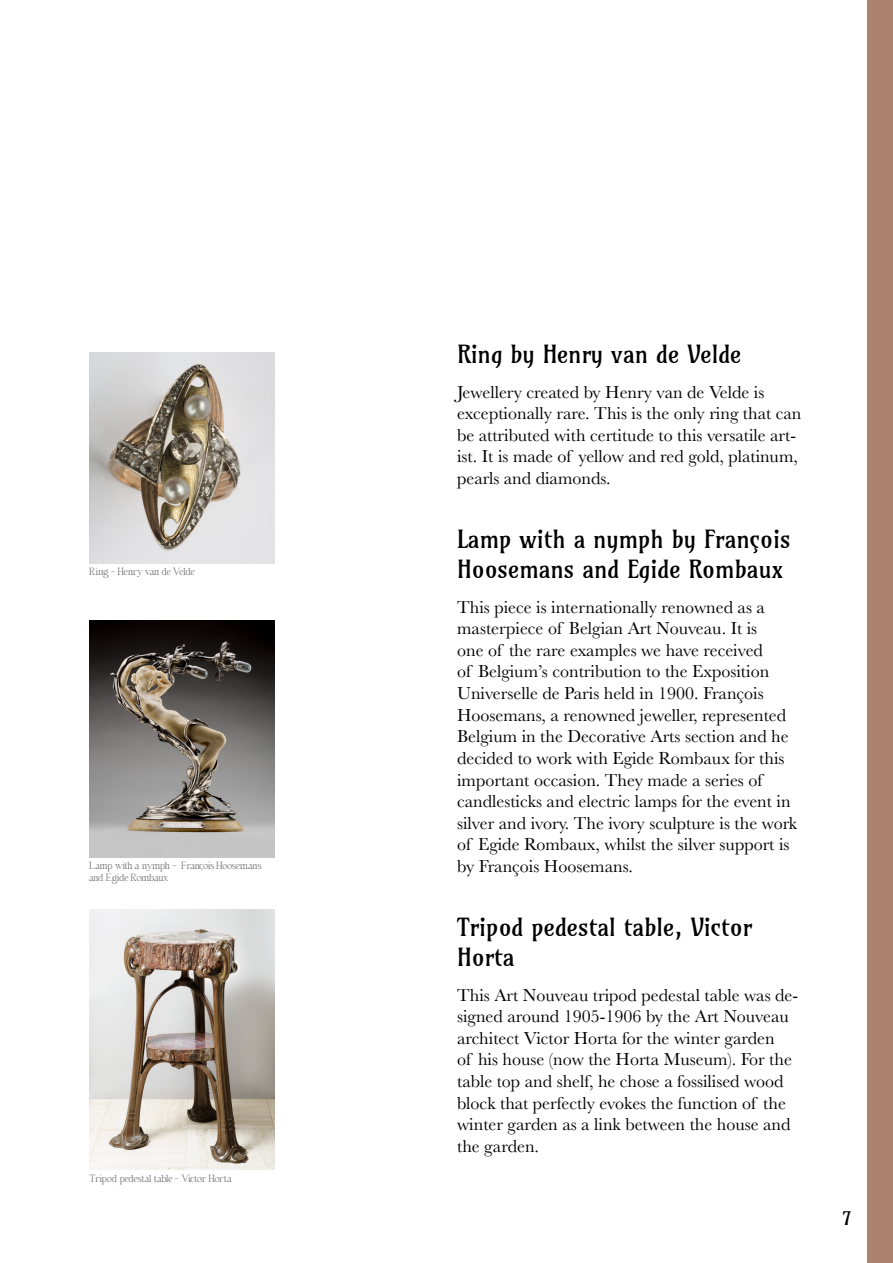
<style>
.page{position:relative;width:893px;height:1263px;background:#fff}
.page>*{position:absolute;margin:0;border:0;box-sizing:border-box;transform-origin:0 0}
.t1{font:24px/30px "Amarante";color:#000}
.t2{font:18px/21.6px "Baskerville";color:#000}
.t3{font:18px "Amarante";color:#000}
.t4{font:9.75px/11.7px "Billiers";letter-spacing:-.03em;color:#6d6e71}
</style>
<div class="page">
<div style="left:867px;top:0;width:26px;height:1263px;background:#ac836f"></div>
<img style="left:89px;top:353px;width:185px;height:210px">
<img style="left:89px;top:621px;width:185px;height:237px">
<img style="left:89px;top:909px;width:185px;height:260px">
<p class="t4" style="left:89px;top:566px;width:107px">Ring – Henry van de Velde</p>
<p class="t4" style="left:89px;top:860px;width:174px">Lamp with a nymph – François Hoosemans and Egide Rombaux</p>
<p class="t4" style="left:89px;top:1172px;width:144px">Tripod pedestal table – Victor Horta</p>
<h1 class="t1" style="left:457px;top:339px;width:286px">Ring by Henry van de Velde</h1>
<p class="t2" style="left:457px;top:381px;width:346px">Jewellery created by Henry van de Velde is exceptionally rare. This is the only ring that can be attributed with certitude to this versatile art&shy;ist. It is made of yellow and red gold, platinum, pearls and diamonds.</p>
<h1 class="t1" style="left:457px;top:525px;width:335px">Lamp with a nymph by François<br>Hoosemans and Egide Rombaux</h1>
<p class="t2" style="left:457px;top:596px;width:342px">This piece is internationally renowned as a masterpiece of Belgian Art Nouveau. It is<br>one of the rare examples we have received<br>of Belgium’s contribution to the Exposition Universelle de Paris held in 1900. François Hoosemans, a renowned jeweller, represented Belgium in the Decorative Arts section and he decided to work with Egide Rombaux for this important occasion. They made a series of candlesticks and electric lamps for the event in silver and ivory. The ivory sculpture is the work of Egide Rombaux, whilst the silver support is by François Hoosemans.</p>
<h1 class="t1" style="left:457px;top:912px;width:297px">Tripod pedestal table, Victor<br>Horta</h1>
<p class="t2" style="left:457px;top:984px;width:342px">This Art Nouveau tripod pedestal table was de&shy;signed around 1905-1906 by the Art Nouveau architect Victor Horta for the winter garden<br>of his house (now the Horta Museum). For the table top and shelf, he chose a fossilised wood block that perfectly evokes the function of the winter garden as a link between the house and the garden.</p>
<p class="t3" style="left:842px;top:1208px;width:10px">7</p>
</div>
